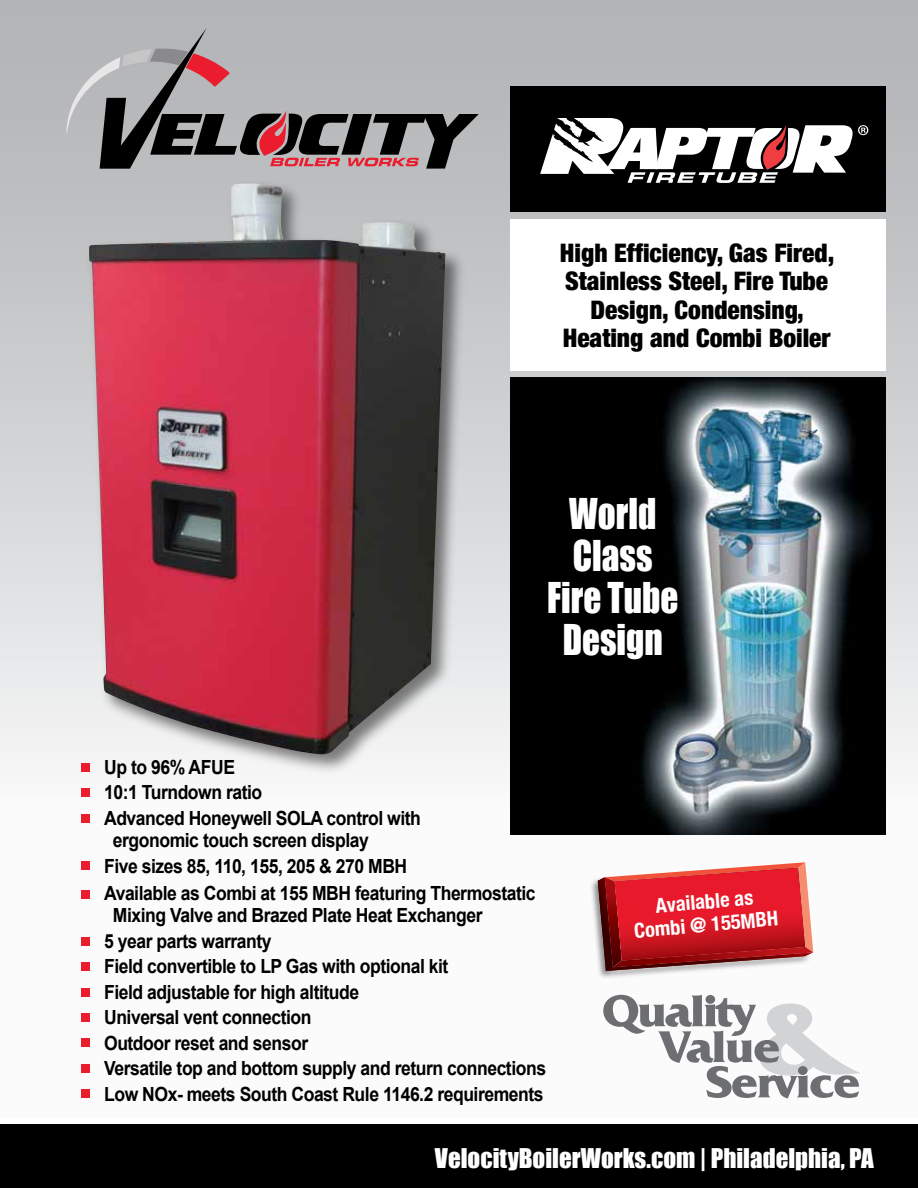
<style>
.page{position:relative;width:918px;height:1188px;background:#fff}
.page>*{position:absolute;margin:0;border:0;box-sizing:border-box;transform-origin:0 0}
.t1{font:39px/42px "Impact";color:#fff;text-align:center;scale:.9 1}
.t2{font:900 condensed 25.5px/28.5px "Helvetica Neue";color:#000;text-align:center}
.t3{font:24.9px "Impact";color:#fff}
.t4{font:700 condensed 20.4px/23px "Helvetica Neue";color:#fff;text-align:center}
.t5{font:700 19.5px/25.5px "Arial";letter-spacing:-.025em;color:#000;scale:.9 1}
</style>
<div class="page">
<div style="left:0;top:0;width:918px;height:1118px;background:linear-gradient(to bottom,#b0b2b5,#fff)"></div>
<img style="left:510px;top:378px;width:376px;height:456px">
<div style="left:510px;top:86px;width:376px;height:126px;background:#000"></div>
<div style="left:0;top:1124px;width:918px;height:64px;background:#000"></div>
<div style="left:510px;top:220px;width:376px;height:151px;background:#fff"></div>
<img style="left:73px;top:171px;width:405px;height:632px">
<img style="left:89px;top:183px;width:357px;height:572px">
<svg style="left:603px;top:995px;width:257px;height:103px"></svg>
<div style="left:81px;top:763px;width:9px;height:9px;background:#eb1c2d"></div>
<div style="left:81px;top:788px;width:9px;height:9px;background:#eb1c2d"></div>
<div style="left:81px;top:814px;width:9px;height:9px;background:#eb1c2d"></div>
<div style="left:81px;top:861px;width:9px;height:9px;background:#eb1c2d"></div>
<div style="left:81px;top:890px;width:9px;height:9px;background:#eb1c2d"></div>
<div style="left:81px;top:937px;width:9px;height:9px;background:#eb1c2d"></div>
<div style="left:81px;top:962px;width:9px;height:9px;background:#eb1c2d"></div>
<div style="left:81px;top:988px;width:9px;height:8px;background:#eb1c2d"></div>
<div style="left:81px;top:1013px;width:9px;height:9px;background:#eb1c2d"></div>
<div style="left:81px;top:1038px;width:9px;height:9px;background:#eb1c2d"></div>
<div style="left:81px;top:1064px;width:9px;height:9px;background:#eb1c2d"></div>
<div style="left:81px;top:1089px;width:9px;height:9px;background:#eb1c2d"></div>
<img style="left:587px;top:873px;width:229px;height:109px">
<svg style="left:598px;top:862px;width:215px;height:109px;background:#ce3d44"></svg>
<svg style="left:66px;top:28px;width:413px;height:141px;background:#958f92"></svg>
<svg style="left:540px;top:118px;width:328px;height:65px"></svg>
<h2 class="t2" style="left:560px;top:237px;width:276px">High Efficiency, Gas Fired,<br>Stainless Steel, Fire Tube<br>Design, Condensing,<br>Heating and Combi Boiler</h2>
<h1 class="t1" style="left:547px;top:492px;width:147px">World<br>Class<br>Fire Tube<br>Design</h1>
<p class="t5" style="left:104px;top:755px;width:354px">Up to 96% AFUE<br>10:1 Turndown ratio<br>Advanced Honeywell SOLA control with</p>
<p class="t5" style="left:104px;top:828px;width:481px;line-height:26.2px;text-indent:9px">ergonomic touch screen display<br>Five sizes 85, 110, 155, 205 &amp; 270 MBH<br>Available as Combi at 155 MBH featuring Thermostatic</p>
<p class="t5" style="left:104px;top:903px;width:493px;text-indent:9px">Mixing Valve and Brazed Plate Heat Exchanger<br>5 year parts warranty<br>Field convertible to LP Gas with optional kit<br>Field adjustable for high altitude<br>Universal vent connection<br>Outdoor reset and sensor<br>Versatile top and bottom supply and return connections Low NOx- meets South Coast Rule 1146.2 requirements</p>
<p class="t4" style="left:631px;top:895px;width:146px;rotate:-5deg">Available as<br>Combi @ 155MBH</p>
<p class="t3" style="left:435px;top:1139px;width:440px">VelocityBoilerWorks.com | Philadelphia, PA</p>
</div>
